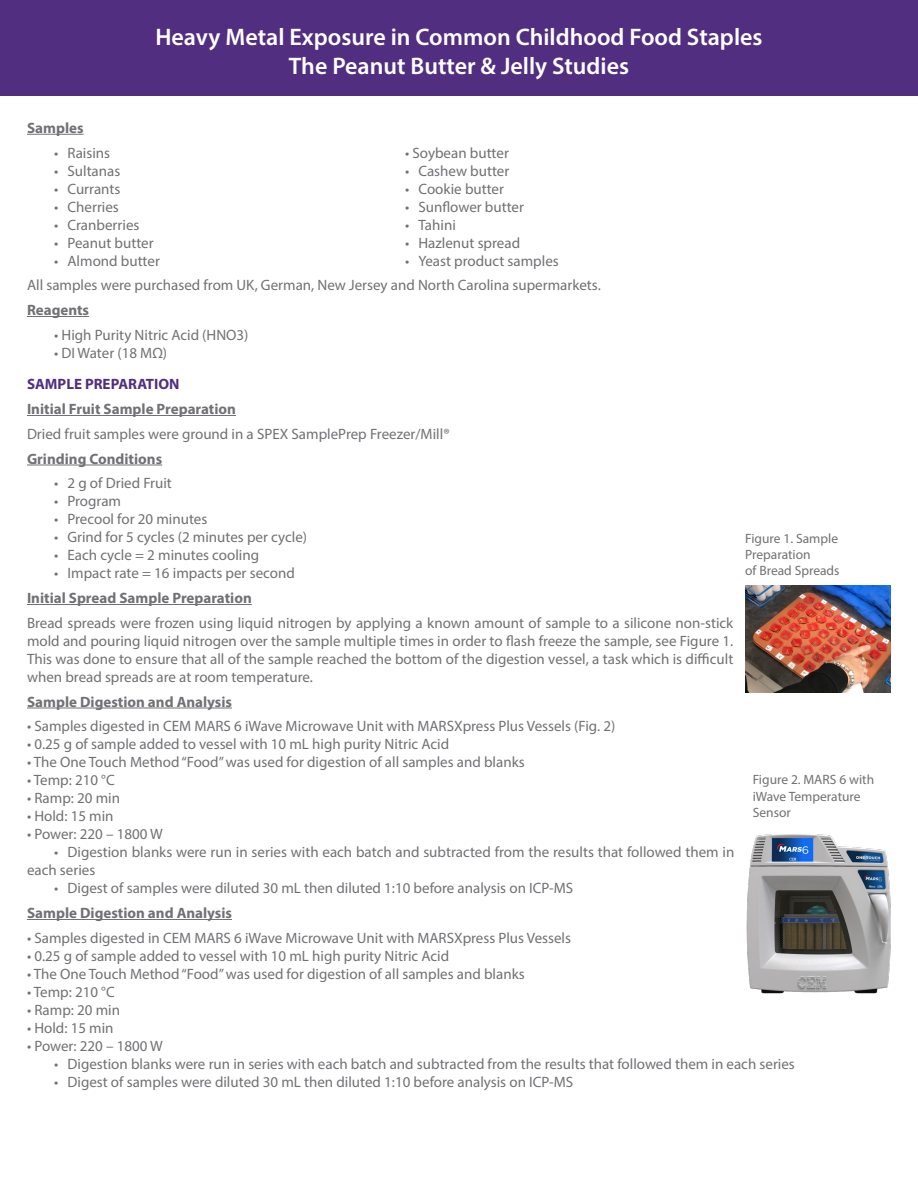
<style>
.page{position:relative;width:918px;height:1188px;background:#fff}
.page>*{position:absolute;margin:0;border:0;box-sizing:border-box;transform-origin:0 0}
.t1{font:600 24px "Myriad Pro";color:#fff}
.t2{font:15px/18px "Myriad Pro";color:#717074;text-align:justify}
.t3{font:700 15px "Myriad Pro";color:#717074}
.t4{font:700 15px "Myriad Pro";color:#522e81}
.t5{font:13.5px/16.2px "Myriad Pro";color:#717074}
</style>
<div class="page">
<hr style="left:27px;top:134px;width:57px;height:1px;background:#717074">
<hr style="left:27px;top:316px;width:62px;height:1px;background:#717074">
<hr style="left:27px;top:415px;width:209px;height:1px;background:#717074">
<hr style="left:27px;top:465px;width:135px;height:1px;background:#717074">
<hr style="left:27px;top:604px;width:225px;height:1px;background:#717074">
<hr style="left:27px;top:708px;width:205px;height:1px;background:#717074">
<hr style="left:27px;top:919px;width:205px;height:1px;background:#717074">
<div style="left:0;top:0;width:918px;height:95px;background:#522e81"></div>
<img style="left:745px;top:585px;width:146px;height:108px">
<img style="left:747px;top:835px;width:144px;height:159px">
<p class="t1" style="left:155px;top:22px;width:609px">Heavy Metal Exposure in Common Childhood Food Staples</p>
<p class="t1" style="left:289px;top:50px;width:342px">The Peanut Butter &amp; Jelly Studies</p>
<p class="t3" style="left:27px;top:118px;width:58px">Samples</p>
<p class="t2" style="left:54px;top:143px;width:58px">• Raisins</p>
<p class="t2" style="left:405px;top:143px;width:105px">• Soybean butter</p>
<p class="t2" style="left:54px;top:161px;width:68px">• Sultanas</p>
<p class="t2" style="left:405px;top:161px;width:106px">• Cashew butter</p>
<p class="t2" style="left:54px;top:179px;width:68px">• Currants</p>
<p class="t2" style="left:405px;top:179px;width:101px">• Cookie butter</p>
<p class="t2" style="left:54px;top:197px;width:66px">• Cherries</p>
<p class="t2" style="left:405px;top:197px;width:121px">• Sunflower butter</p>
<p class="t2" style="left:54px;top:215px;width:87px">• Cranberries</p>
<p class="t2" style="left:405px;top:215px;width:52px">• Tahini</p>
<p class="t2" style="left:54px;top:233px;width:101px">• Peanut butter</p>
<p class="t2" style="left:405px;top:233px;width:117px">• Hazlenut spread</p>
<p class="t2" style="left:54px;top:251px;width:107px">• Almond butter</p>
<p class="t2" style="left:405px;top:251px;width:155px">• Yeast product samples</p>
<p class="t2" style="left:27px;top:276px;width:575px">All samples were purchased from UK, German, New Jersey and North Carolina supermarkets.</p>
<p class="t3" style="left:27px;top:300px;width:64px">Reagents</p>
<p class="t2" style="left:54px;top:325px;width:196px">• High Purity Nitric Acid (HNO3)</p>
<p class="t2" style="left:54px;top:343px;width:115px">• DI Water (18 MΩ)</p>
<p class="t4" style="left:27px;top:374px;width:154px">SAMPLE PREPARATION</p>
<p class="t3" style="left:27px;top:399px;width:211px">Initial Fruit Sample Preparation</p>
<p class="t2" style="left:27px;top:424px;width:424px">Dried fruit samples were ground in a SPEX SamplePrep Freezer/Mill®</p>
<p class="t3" style="left:27px;top:449px;width:137px">Grinding Conditions</p>
<p class="t2" style="left:54px;top:474px;width:119px">• 2 g of Dried Fruit</p>
<p class="t2" style="left:54px;top:492px;width:69px">• Program</p>
<p class="t2" style="left:54px;top:510px;width:155px">• Precool for 20 minutes</p>
<p class="t2" style="left:54px;top:528px;width:255px">• Grind for 5 cycles (2 minutes per cycle)</p>
<p class="t2" style="left:54px;top:546px;width:207px">• Each cycle = 2 minutes cooling</p>
<p class="t2" style="left:54px;top:564px;width:242px">• Impact rate = 16 impacts per second</p>
<p class="t3" style="left:27px;top:588px;width:226px">Initial Spread Sample Preparation</p>
<p class="t2" style="left:27px;top:613px;width:708px">Bread spreads were frozen using liquid nitrogen by applying a known amount of sample to a silicone non-stick mold and pouring liquid nitrogen over the sample multiple times in order to flash freeze the sample, see Figure 1.<br>This was done to ensure that all of the sample reached the bottom of the digestion vessel, a task which is difficult when bread spreads are at room temperature.</p>
<p class="t3" style="left:27px;top:692px;width:206px">Sample Digestion and Analysis</p>
<p class="t2" style="left:27px;top:717px;width:590px">• Samples digested in CEM MARS 6 iWave Microwave Unit with MARSXpress Plus Vessels (Fig. 2)</p>
<p class="t2" style="left:27px;top:735px;width:424px">• 0.25 g of sample added to vessel with 10 mL high purity Nitric Acid</p>
<p class="t2" style="left:27px;top:753px;width:499px">• The One Touch Method “Food” was used for digestion of all samples and blanks</p>
<p class="t2" style="left:27px;top:771px;width:89px">• Temp: 210 °C</p>
<p class="t2" style="left:27px;top:789px;width:95px">• Ramp: 20 min</p>
<p class="t2" style="left:27px;top:807px;width:88px">• Hold: 15 min</p>
<p class="t2" style="left:27px;top:825px;width:137px">• Power: 220 – 1800 W</p>
<p class="t2" style="left:27px;top:843px;width:709px;text-indent:27px">• Digestion blanks were run in series with each batch and subtracted from the results that followed them in each series</p>
<p class="t2" style="left:54px;top:879px;width:521px">• Digest of samples were diluted 30 mL then diluted 1:10 before analysis on ICP-MS</p>
<p class="t3" style="left:27px;top:903px;width:206px">Sample Digestion and Analysis</p>
<p class="t2" style="left:27px;top:928px;width:546px">• Samples digested in CEM MARS 6 iWave Microwave Unit with MARSXpress Plus Vessels</p>
<p class="t2" style="left:27px;top:946px;width:424px">• 0.25 g of sample added to vessel with 10 mL high purity Nitric Acid</p>
<p class="t2" style="left:27px;top:964px;width:499px">• The One Touch Method “Food” was used for digestion of all samples and blanks</p>
<p class="t2" style="left:27px;top:982px;width:89px">• Temp: 210 °C</p>
<p class="t2" style="left:27px;top:1000px;width:95px">• Ramp: 20 min</p>
<p class="t2" style="left:27px;top:1018px;width:88px">• Hold: 15 min</p>
<p class="t2" style="left:27px;top:1036px;width:137px">• Power: 220 – 1800 W</p>
<p class="t2" style="left:54px;top:1054px;width:742px">• Digestion blanks were run in series with each batch and subtracted from the results that followed them in each series</p>
<p class="t2" style="left:54px;top:1072px;width:521px">• Digest of samples were diluted 30 mL then diluted 1:10 before analysis on ICP-MS</p>
<p class="t5" style="left:745px;top:530px;width:94px">Figure 1. Sample<br>Preparation</p>
<p class="t5" style="left:745px;top:562px;width:96px">of Bread Spreads</p>
<p class="t5" style="left:753px;top:772px;width:123px">Figure 2. MARS 6 with iWave Temperature<br>Sensor</p>
</div>
